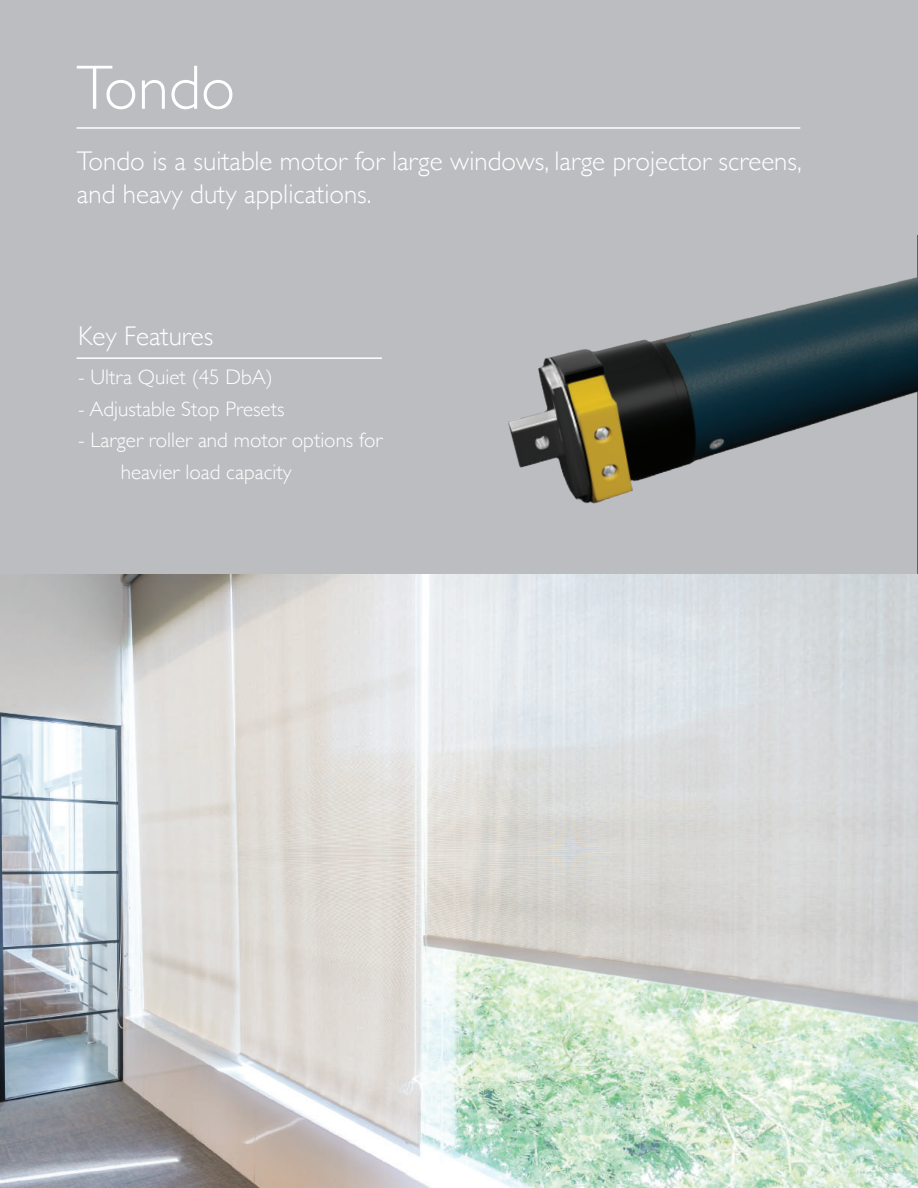
<style>
.page{position:relative;width:918px;height:1188px;background:#bcbdc0}
.page>*{position:absolute;margin:0;border:0;box-sizing:border-box;transform-origin:0 0}
.t1{font:300 63px "Gill Sans";color:#fff}
.t2{font:300 27px/32.4px "Gill Sans";color:#fff}
.t3{font:300 21px/31.5px "Gill Sans";color:#fff}
</style>
<div class="page">
<hr style="left:77px;top:127px;width:723px;height:2px;background:#fff">
<hr style="left:77px;top:357px;width:305px;height:2px;background:#fff">
<hr style="left:917px;top:235px;width:1px;height:340px;background:#606160">
<img style="left:508px;top:277px;width:410px;height:227px">
<img style="left:0;top:575px;width:918px;height:613px">
<h1 class="t1" style="left:77px;top:38px;width:160px">Tondo</h1>
<p class="t2" style="left:77px;top:144px;width:726px">Tondo is a suitable motor for large windows, large projector screens, and heavy duty applications.</p>
<p class="t2" style="left:78px;top:319px;width:137px">Key Features</p>
<p class="t3" style="left:78px;top:361px;width:196px">- Ultra Quiet (45 DbA)</p>
<p class="t3" style="left:78px;top:392px;width:208px">- Adjustable Stop Presets</p>
<p class="t3" style="left:121px;top:424px;width:263px;text-indent:-43px">- Larger roller and motor options for heavier load capacity</p>
</div>
